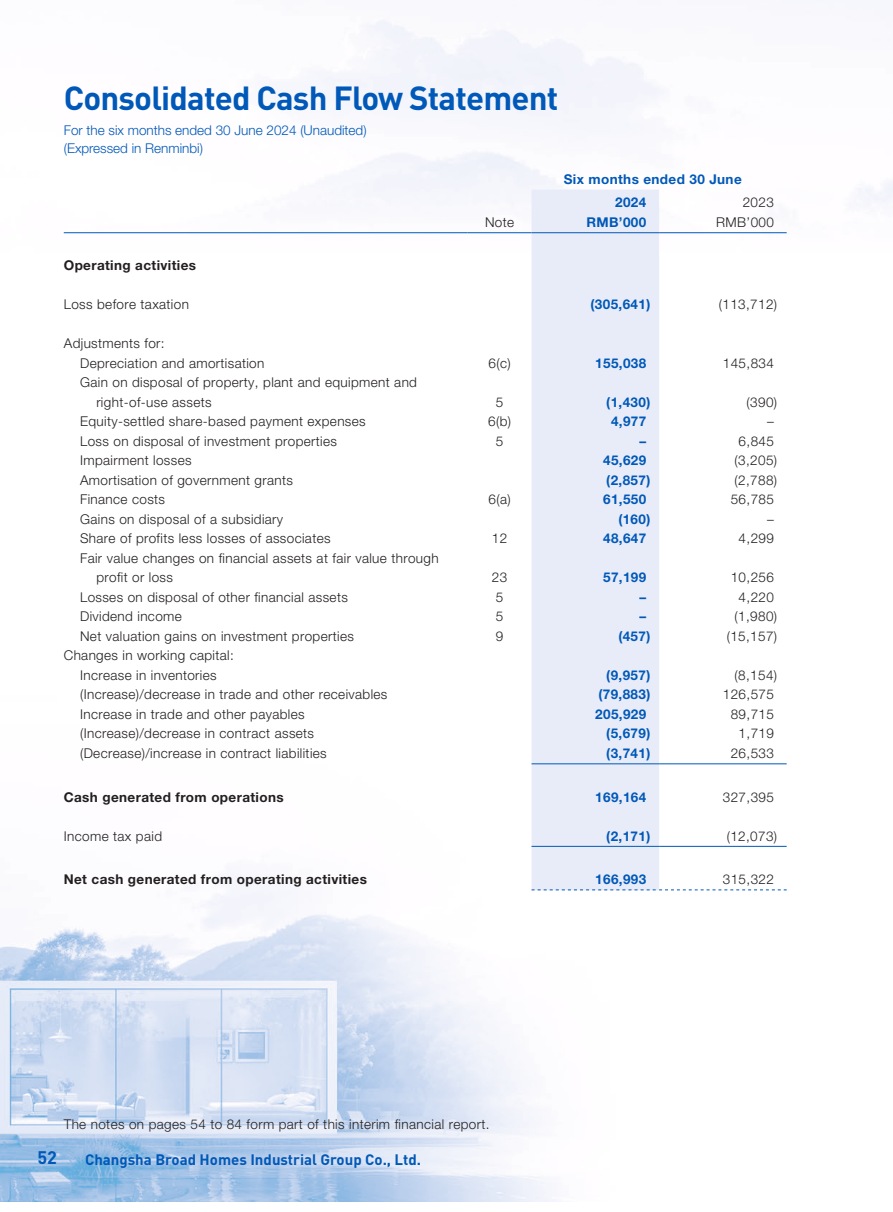
<style>
.page{position:relative;width:893px;height:1212px;background:#fff}
.page>*{position:absolute;margin:0;border:0;box-sizing:border-box;transform-origin:0 0}
.t1{font:700 33px "DIN";letter-spacing:-.025em;color:#0058b8}
.t2{font:700 18px "DIN";color:#0058b8}
.t3{font:700 15px "DIN";color:#0058b8}
.t4{font:300 13.5px/19.5px "Helvetica Neue LT Std";letter-spacing:.03em;color:#231f20}
.t5{font:700 13.5px/23.7px "Helvetica Neue LT Std";letter-spacing:.03em;color:#0058b8}
.t6{font:700 13.5px "Helvetica Neue LT Std";letter-spacing:.03em;color:#231f20}
.t7{font:300 13.5px/18px "Helvetica Neue LT Std";color:#0058b8}
</style>
<div class="page">
<img style="left:0;top:20px;width:893px;height:1181px">
<div style="left:531px;top:190px;width:128px;height:699px;background:#e8ecf8"></div>
<hr style="left:64px;top:232px;width:404px;height:1px;background:#0058b8">
<hr style="left:468px;top:232px;width:63px;height:1px;background:#0058b8">
<hr style="left:531px;top:232px;width:128px;height:1px;background:#0058b8">
<hr style="left:659px;top:232px;width:128px;height:1px;background:#0058b8">
<hr style="left:531px;top:763px;width:128px;height:1px;background:#0058b8">
<hr style="left:659px;top:763px;width:128px;height:1px;background:#0058b8">
<hr style="left:531px;top:846px;width:128px;height:1px;background:#0058b8">
<hr style="left:659px;top:846px;width:128px;height:1px;background:#0058b8">
<svg style="left:531px;top:889px;width:256px;height:1px"></svg>
<h1 class="t1" style="left:64px;top:76px;width:496px">Consolidated Cash Flow Statement</h1>
<p class="t7" style="left:64px;top:121px;width:304px">For the six months ended 30 June 2024 (Unaudited) (Expressed in Renminbi)</p>
<p class="t5" style="left:615px;top:167px;width:128px;text-indent:-51px">Six months ended 30 June<br>2024</p>
<p class="t4" style="left:743px;top:193px;width:33px">2023</p>
<p class="t4" style="left:485px;top:212px;width:31px">Note</p>
<p class="t5" style="left:586px;top:210px;width:62px">RMB’000</p>
<p class="t4" style="left:716px;top:212px;width:59px">RMB’000</p>
<p class="t6" style="left:64px;top:257px;width:134px">Operating activities</p>
<p class="t4" style="left:64px;top:295px;width:127px">Loss before taxation</p>
<p class="t5" style="left:591px;top:292px;width:61px">(305,641)</p>
<p class="t4" style="left:719px;top:295px;width:60px">(113,712)</p>
<p class="t4" style="left:80px;top:334px;width:186px;text-indent:-16px">Adjustments for:<br>Depreciation and amortisation</p>
<p class="t4" style="left:489px;top:353px;width:24px">6(c)</p>
<p class="t5" style="left:595px;top:351px;width:53px">155,038</p>
<p class="t4" style="left:723px;top:353px;width:53px">145,834</p>
<p class="t4" style="left:96px;top:373px;width:322px;text-indent:-16px">Gain on disposal of property, plant and equipment and right-of-use assets</p>
<p class="t4" style="left:496px;top:392px;width:9px">5</p>
<p class="t5" style="left:606px;top:390px;width:46px">(1,430)</p>
<p class="t4" style="left:747px;top:392px;width:32px">(390)</p>
<p class="t4" style="left:80px;top:412px;width:287px">Equity-settled share-based payment expenses</p>
<p class="t4" style="left:488px;top:412px;width:24px">6(b)</p>
<p class="t5" style="left:611px;top:409px;width:37px">4,977</p>
<p class="t4" style="left:767px;top:412px;width:8px">–</p>
<p class="t4" style="left:80px;top:431px;width:258px">Loss on disposal of investment properties</p>
<p class="t4" style="left:496px;top:431px;width:9px">5</p>
<p class="t5" style="left:640px;top:429px;width:8px">–</p>
<p class="t4" style="left:739px;top:431px;width:37px">6,845</p>
<p class="t4" style="left:80px;top:451px;width:113px">Impairment losses</p>
<p class="t5" style="left:603px;top:448px;width:45px">45,629</p>
<p class="t4" style="left:735px;top:451px;width:44px">(3,205)</p>
<p class="t4" style="left:80px;top:470px;width:214px">Amortisation of government grants</p>
<p class="t5" style="left:606px;top:468px;width:46px">(2,857)</p>
<p class="t4" style="left:735px;top:470px;width:44px">(2,788)</p>
<p class="t4" style="left:80px;top:490px;width:87px">Finance costs</p>
<p class="t4" style="left:489px;top:490px;width:24px">6(a)</p>
<p class="t5" style="left:603px;top:487px;width:45px">61,550</p>
<p class="t4" style="left:731px;top:490px;width:45px">56,785</p>
<p class="t4" style="left:80px;top:509px;width:205px">Gains on disposal of a subsidiary</p>
<p class="t5" style="left:618px;top:507px;width:34px">(160)</p>
<p class="t4" style="left:767px;top:509px;width:8px">–</p>
<p class="t4" style="left:80px;top:529px;width:252px">Share of profits less losses of associates</p>
<p class="t4" style="left:492px;top:529px;width:17px">12</p>
<p class="t5" style="left:603px;top:526px;width:45px">48,647</p>
<p class="t4" style="left:739px;top:529px;width:37px">4,299</p>
<p class="t4" style="left:96px;top:548px;width:344px;text-indent:-16px">Fair value changes on financial assets at fair value through profit or loss</p>
<p class="t4" style="left:492px;top:568px;width:17px">23</p>
<p class="t5" style="left:603px;top:565px;width:45px">57,199</p>
<p class="t4" style="left:731px;top:568px;width:45px">10,256</p>
<p class="t4" style="left:80px;top:587px;width:269px">Losses on disposal of other financial assets</p>
<p class="t4" style="left:496px;top:587px;width:9px">5</p>
<p class="t5" style="left:640px;top:585px;width:8px">–</p>
<p class="t4" style="left:739px;top:587px;width:37px">4,220</p>
<p class="t4" style="left:80px;top:607px;width:103px">Dividend income</p>
<p class="t4" style="left:496px;top:607px;width:9px">5</p>
<p class="t5" style="left:640px;top:604px;width:8px">–</p>
<p class="t4" style="left:735px;top:607px;width:44px">(1,980)</p>
<p class="t4" style="left:80px;top:626px;width:275px">Net valuation gains on investment properties</p>
<p class="t4" style="left:496px;top:626px;width:9px">9</p>
<p class="t5" style="left:618px;top:624px;width:34px">(457)</p>
<p class="t4" style="left:727px;top:626px;width:52px">(15,157)</p>
<p class="t4" style="left:64px;top:646px;width:172px;text-align:center">Changes in working capital:<br>Increase in inventories</p>
<p class="t5" style="left:606px;top:663px;width:46px">(9,957)</p>
<p class="t4" style="left:735px;top:665px;width:44px">(8,154)</p>
<p class="t4" style="left:80px;top:685px;width:309px">(Increase)/decrease in trade and other receivables</p>
<p class="t5" style="left:598px;top:682px;width:53px">(79,883)</p>
<p class="t4" style="left:723px;top:685px;width:53px">126,575</p>
<p class="t4" style="left:80px;top:704px;width:226px">Increase in trade and other payables</p>
<p class="t5" style="left:595px;top:702px;width:53px">205,929</p>
<p class="t4" style="left:731px;top:704px;width:45px">89,715</p>
<p class="t4" style="left:80px;top:724px;width:236px">(Increase)/decrease in contract assets</p>
<p class="t5" style="left:606px;top:721px;width:46px">(5,679)</p>
<p class="t4" style="left:739px;top:724px;width:37px">1,719</p>
<p class="t4" style="left:80px;top:743px;width:248px">(Decrease)/increase in contract liabilities</p>
<p class="t5" style="left:606px;top:741px;width:46px">(3,741)</p>
<p class="t4" style="left:731px;top:743px;width:45px">26,533</p>
<p class="t6" style="left:64px;top:788px;width:221px">Cash generated from operations</p>
<p class="t5" style="left:595px;top:784px;width:53px">169,164</p>
<p class="t4" style="left:723px;top:787px;width:53px">327,395</p>
<p class="t4" style="left:64px;top:826px;width:100px">Income tax paid</p>
<p class="t5" style="left:606px;top:823px;width:46px">(2,171)</p>
<p class="t4" style="left:727px;top:826px;width:52px">(12,073)</p>
<p class="t6" style="left:64px;top:871px;width:305px">Net cash generated from operating activities</p>
<p class="t5" style="left:595px;top:867px;width:53px">166,993</p>
<p class="t4" style="left:723px;top:869px;width:53px">315,322</p>
<p class="t4" style="left:64px;top:1114px;width:427px">The notes on pages 54 to 84 form part of this interim financial report.</p>
<h2 class="t2" style="left:37px;top:1146px;width:21px">52</h2>
<p class="t3" style="left:85px;top:1149px;width:338px">Changsha Broad Homes Industrial Group Co., Ltd.</p>
</div>
